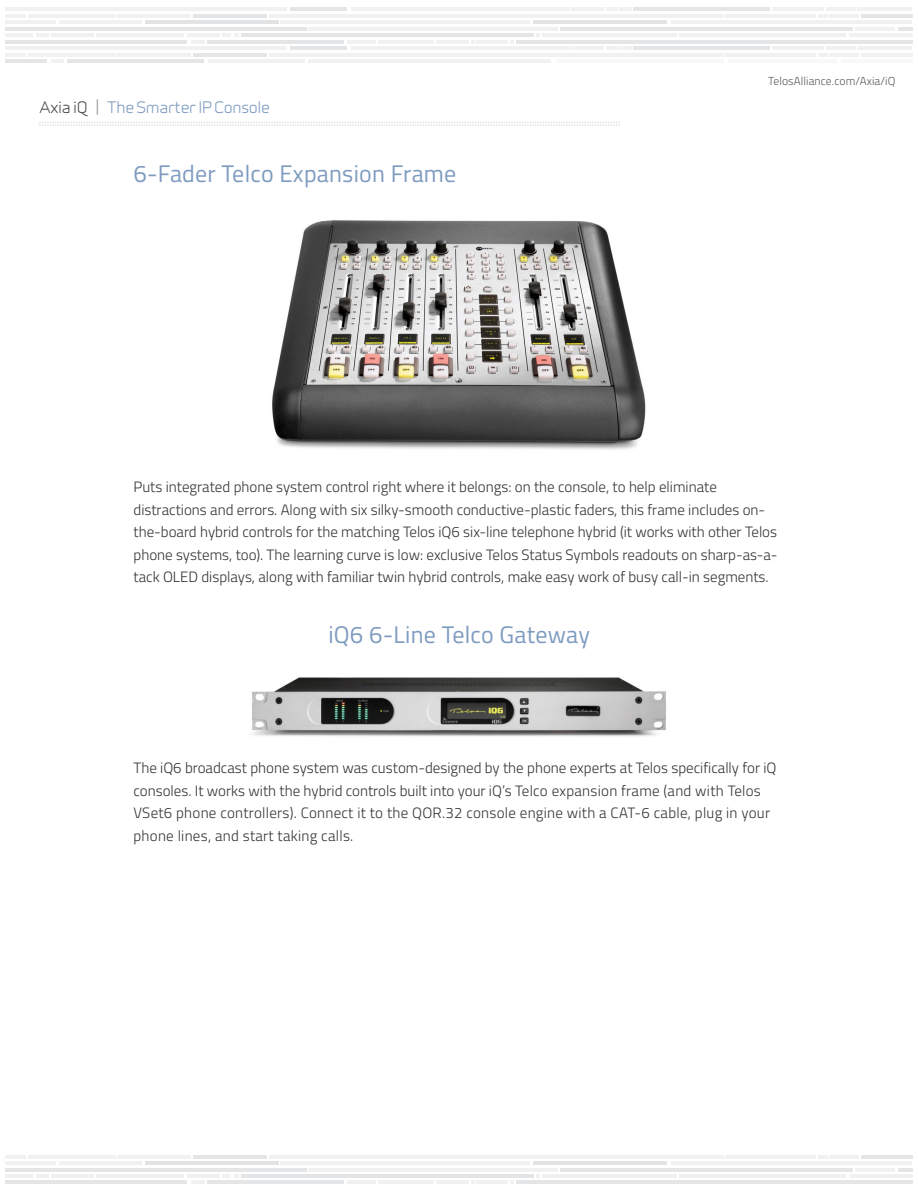
<style>
.page{position:relative;width:918px;height:1188px;background:#fff}
.page>*{position:absolute;margin:0;border:0;box-sizing:border-box;transform-origin:0 0}
.t1{font:24px "Titillium Web";letter-spacing:.01em;color:#7e9bc0}
.t2{font:300 15px/22.5px "Titillium Web";color:#333}
.t3{font:15px "Infinity T M Regular";letter-spacing:-.02em;color:#7e9bc0}
.t4{font:300 11.55px "Titillium Web";letter-spacing:.01em;color:#58595b}
.s1{color:#4d4d4f}
.s2{color:#8a8c8e}
</style>
<div class="page">
<hr style="left:308px;top:59px;width:243px;height:4px;background:#f1f1f2">
<hr style="left:67px;top:59px;width:137px;height:4px;background:#e4e5e6">
<hr style="left:5px;top:59px;width:42px;height:4px;background:#e4e5e6">
<hr style="left:208px;top:59px;width:97px;height:4px;background:#f1f1f2">
<hr style="left:841px;top:59px;width:71px;height:4px;background:#f8f8f8">
<hr style="left:729px;top:59px;width:108px;height:4px;background:#f8f8f8">
<hr style="left:556px;top:59px;width:168px;height:4px;background:#f8f8f8">
<hr style="left:51px;top:59px;width:12px;height:4px;background:#f1f1f2">
<hr style="left:269px;top:53px;width:455px;height:3px;background:#f1f1f2">
<hr style="left:290px;top:46px;width:57px;height:4px;background:#e4e5e6">
<hr style="left:633px;top:46px;width:137px;height:4px;background:#e4e5e6">
<hr style="left:193px;top:53px;width:73px;height:3px;background:#e4e5e6">
<hr style="left:118px;top:53px;width:73px;height:3px;background:#f1f1f2">
<hr style="left:351px;top:46px;width:218px;height:4px;background:#f1f1f2">
<hr style="left:726px;top:53px;width:90px;height:3px;background:#f1f1f2">
<svg style="left:818px;top:53px;width:9px;height:3px"></svg>
<hr style="left:857px;top:46px;width:55px;height:4px;background:#f1f1f2">
<hr style="left:830px;top:53px;width:29px;height:3px;background:#f1f1f2">
<hr style="left:826px;top:46px;width:29px;height:4px;background:#f1f1f2">
<hr style="left:861px;top:53px;width:51px;height:3px;background:#f1f1f2">
<hr style="left:773px;top:46px;width:51px;height:4px;background:#f1f1f2">
<hr style="left:5px;top:46px;width:281px;height:4px;background:#f1f1f2">
<hr style="left:619px;top:46px;width:13px;height:4px;background:#f1f1f2">
<hr style="left:571px;top:46px;width:33px;height:4px;background:#f1f1f2">
<hr style="left:28px;top:53px;width:88px;height:3px;background:#f1f1f2">
<hr style="left:5px;top:53px;width:21px;height:3px;background:#f1f1f2">
<hr style="left:606px;top:46px;width:11px;height:4px;background:#f1f1f2">
<hr style="left:269px;top:14px;width:455px;height:3px;background:#f1f1f2">
<hr style="left:5px;top:27px;width:302px;height:3px;background:#e4e5e6">
<hr style="left:560px;top:27px;width:293px;height:3px;background:#e4e5e6">
<hr style="left:241px;top:33px;width:293px;height:4px;background:#e4e5e6">
<hr style="left:145px;top:21px;width:134px;height:3px;background:#e2e3e4">
<hr style="left:534px;top:21px;width:133px;height:3px;background:#e2e3e4">
<hr style="left:59px;top:21px;width:83px;height:3px;background:#f1f1f2">
<hr style="left:5px;top:21px;width:51px;height:3px;background:#f1f1f2">
<hr style="left:280px;top:21px;width:249px;height:3px;background:#f1f1f2">
<hr style="left:671px;top:21px;width:241px;height:3px;background:#f1f1f2">
<hr style="left:378px;top:40px;width:56px;height:3px;background:#f1f1f2">
<hr style="left:290px;top:8px;width:57px;height:3px;background:#e4e5e6">
<hr style="left:207px;top:40px;width:137px;height:3px;background:#e4e5e6">
<hr style="left:633px;top:8px;width:137px;height:3px;background:#e4e5e6">
<hr style="left:193px;top:14px;width:73px;height:3px;background:#e4e5e6">
<hr style="left:118px;top:14px;width:73px;height:3px;background:#f1f1f2">
<hr style="left:5px;top:40px;width:182px;height:3px;background:#e4e5e6">
<hr style="left:788px;top:40px;width:124px;height:3px;background:#e4e5e6">
<hr style="left:351px;top:8px;width:218px;height:3px;background:#f1f1f2">
<hr style="left:726px;top:14px;width:90px;height:3px;background:#f1f1f2">
<svg style="left:818px;top:14px;width:9px;height:3px"></svg>
<hr style="left:857px;top:8px;width:55px;height:3px;background:#f1f1f2">
<hr style="left:830px;top:14px;width:29px;height:3px;background:#f1f1f2">
<hr style="left:826px;top:8px;width:29px;height:3px;background:#f1f1f2">
<hr style="left:861px;top:14px;width:51px;height:3px;background:#e4e5e6">
<hr style="left:773px;top:8px;width:51px;height:3px;background:#f1f1f2">
<hr style="left:5px;top:8px;width:281px;height:3px;background:#f1f1f2">
<hr style="left:436px;top:40px;width:33px;height:3px;background:#f1f1f2">
<hr style="left:476px;top:40px;width:32px;height:3px;background:#f1f1f2">
<hr style="left:347px;top:40px;width:29px;height:3px;background:#f1f1f2">
<svg style="left:191px;top:40px;width:13px;height:3px"></svg>
<hr style="left:187px;top:33px;width:32px;height:4px;background:#f1f1f2">
<hr style="left:571px;top:8px;width:33px;height:3px;background:#f1f1f2">
<hr style="left:97px;top:33px;width:87px;height:4px;background:#f1f1f2">
<hr style="left:849px;top:33px;width:63px;height:4px;background:#f1f1f2">
<hr style="left:898px;top:27px;width:14px;height:3px;background:#e4e5e6">
<hr style="left:855px;top:27px;width:40px;height:3px;background:#f1f1f2">
<hr style="left:28px;top:14px;width:88px;height:3px;background:#f1f1f2">
<hr style="left:51px;top:33px;width:43px;height:4px;background:#f1f1f2">
<hr style="left:5px;top:14px;width:21px;height:3px;background:#f1f1f2">
<hr style="left:36px;top:33px;width:13px;height:4px;background:#f1f1f2">
<hr style="left:5px;top:33px;width:28px;height:4px;background:#f1f1f2">
<svg style="left:222px;top:33px;width:17px;height:4px"></svg>
<svg style="left:606px;top:8px;width:26px;height:3px"></svg>
<svg style="left:471px;top:40px;width:4px;height:3px"></svg>
<svg style="left:510px;top:40px;width:4px;height:3px"></svg>
<svg style="left:536px;top:33px;width:4px;height:4px"></svg>
<hr style="left:308px;top:27px;width:250px;height:3px;background:#f1f1f2">
<hr style="left:542px;top:33px;width:135px;height:4px;background:#f1f1f2">
<hr style="left:680px;top:33px;width:166px;height:4px;background:#f1f1f2">
<hr style="left:516px;top:40px;width:293px;height:3px;background:#e4e5e6">
<hr style="left:269px;top:1155px;width:455px;height:3px;background:#f1f1f2">
<hr style="left:5px;top:1168px;width:302px;height:3px;background:#e4e5e6">
<hr style="left:560px;top:1168px;width:293px;height:3px;background:#e4e5e6">
<hr style="left:241px;top:1174px;width:293px;height:4px;background:#e4e5e6">
<hr style="left:145px;top:1161px;width:134px;height:4px;background:#e2e3e4">
<hr style="left:534px;top:1161px;width:133px;height:4px;background:#e2e3e4">
<hr style="left:59px;top:1161px;width:83px;height:4px;background:#f1f1f2">
<hr style="left:5px;top:1161px;width:51px;height:4px;background:#f1f1f2">
<hr style="left:280px;top:1161px;width:249px;height:4px;background:#f1f1f2">
<hr style="left:671px;top:1161px;width:241px;height:4px;background:#f1f1f2">
<hr style="left:378px;top:1181px;width:56px;height:3px;background:#f1f1f2">
<hr style="left:207px;top:1181px;width:137px;height:3px;background:#e4e5e6">
<hr style="left:193px;top:1155px;width:73px;height:3px;background:#e4e5e6">
<hr style="left:118px;top:1155px;width:73px;height:3px;background:#f1f1f2">
<hr style="left:5px;top:1181px;width:182px;height:3px;background:#e4e5e6">
<hr style="left:788px;top:1181px;width:124px;height:3px;background:#e4e5e6">
<hr style="left:726px;top:1155px;width:90px;height:3px;background:#f1f1f2">
<svg style="left:818px;top:1155px;width:9px;height:3px"></svg>
<hr style="left:830px;top:1155px;width:29px;height:3px;background:#f1f1f2">
<hr style="left:861px;top:1155px;width:51px;height:3px;background:#e4e5e6">
<hr style="left:436px;top:1181px;width:33px;height:3px;background:#f1f1f2">
<hr style="left:476px;top:1181px;width:32px;height:3px;background:#f1f1f2">
<hr style="left:347px;top:1181px;width:29px;height:3px;background:#f1f1f2">
<svg style="left:191px;top:1181px;width:13px;height:3px"></svg>
<hr style="left:187px;top:1174px;width:32px;height:4px;background:#f1f1f2">
<hr style="left:97px;top:1174px;width:87px;height:4px;background:#f1f1f2">
<hr style="left:849px;top:1174px;width:63px;height:4px;background:#f1f1f2">
<hr style="left:898px;top:1168px;width:14px;height:3px;background:#e4e5e6">
<hr style="left:855px;top:1168px;width:40px;height:3px;background:#f1f1f2">
<hr style="left:28px;top:1155px;width:88px;height:3px;background:#f1f1f2">
<hr style="left:51px;top:1174px;width:43px;height:4px;background:#f1f1f2">
<hr style="left:5px;top:1155px;width:21px;height:3px;background:#f1f1f2">
<hr style="left:36px;top:1174px;width:13px;height:4px;background:#f1f1f2">
<hr style="left:5px;top:1174px;width:28px;height:4px;background:#f1f1f2">
<svg style="left:222px;top:1174px;width:17px;height:4px"></svg>
<svg style="left:471px;top:1181px;width:4px;height:3px"></svg>
<svg style="left:510px;top:1181px;width:4px;height:3px"></svg>
<svg style="left:536px;top:1174px;width:4px;height:4px"></svg>
<hr style="left:308px;top:1168px;width:250px;height:3px;background:#f1f1f2">
<hr style="left:542px;top:1174px;width:135px;height:4px;background:#f1f1f2">
<hr style="left:680px;top:1174px;width:166px;height:4px;background:#f1f1f2">
<hr style="left:516px;top:1181px;width:293px;height:3px;background:#e4e5e6">
<svg style="left:39px;top:122px;width:581px;height:4px"></svg>
<img style="left:272px;top:220px;width:374px;height:230px">
<img style="left:252px;top:677px;width:414px;height:60px">
<p class="t3" style="left:40px;top:97px;width:232px"><span class="s1">Axia iQ</span> <span class="s2">|</span> The Smarter IP Console</p>
<h1 class="t1" style="left:134px;top:156px;width:324px">6-Fader Telco Expansion Frame</h1>
<p class="t4" style="left:768px;top:73px;width:129px">TelosAlliance.com/Axia/iQ</p>
<p class="t2" style="left:134px;top:475px;width:646px">Puts integrated phone system control right where it belongs: on the console, to help eliminate distractions and errors. Along with six silky-smooth conductive-plastic faders, this frame includes on&shy;the-board hybrid controls for the matching Telos iQ6 six-line telephone hybrid (it works with other Telos phone systems, too). The learning curve is low: exclusive Telos Status Symbols readouts on sharp-as-a&shy;tack OLED displays, along with familiar twin hybrid controls, make easy work of busy call-in segments.</p>
<h1 class="t1" style="left:328px;top:617px;width:263px">iQ6 6-Line Telco Gateway</h1>
<p class="t2" style="left:134px;top:756px;width:645px">The iQ6 broadcast phone system was custom-designed by the phone experts at Telos specifically for iQ consoles. It works with the hybrid controls built into your iQ’s Telco expansion frame (and with Telos VSet6 phone controllers). Connect it to the QOR.32 console engine with a CAT-6 cable, plug in your phone lines, and start taking calls.</p>
</div>
